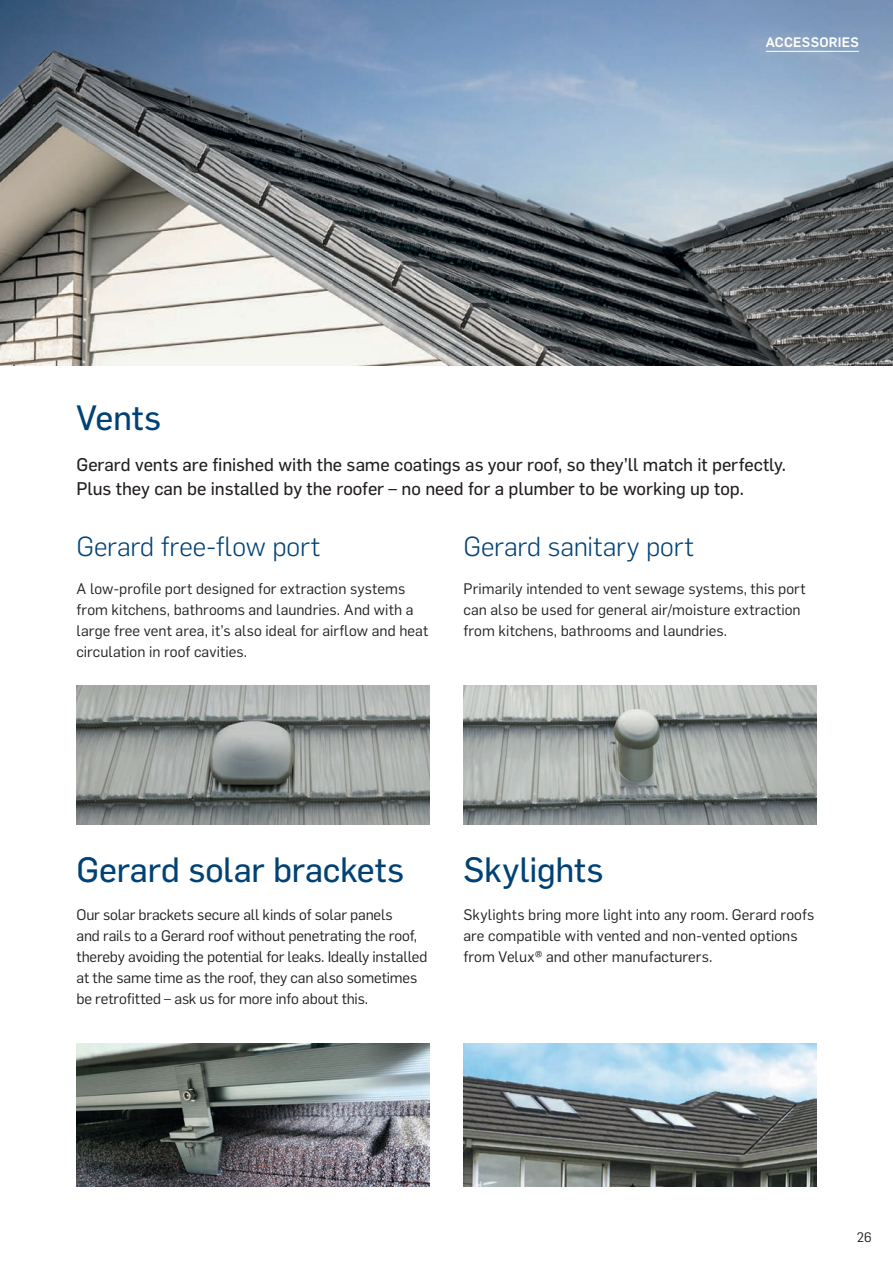
<style>
.page{position:relative;width:893px;height:1263px;background:#fff}
.page>*{position:absolute;margin:0;border:0;box-sizing:border-box;transform-origin:0 0}
.t1{font:34.5px "Flama Basic";letter-spacing:-.005em;color:#004275}
.t2{font:300 27px "Flama";color:#004275}
.t3{font:18px/24px "Flama Basic";color:#231f20}
.t4{font:15px/21px "Flama";color:#231f20}
.t5{font:500 13.5px "Flama";letter-spacing:.02em;color:#fff}
.t6{font:13.5px "Flama";color:#231f20}
</style>
<div class="page">
<img style="left:0;top:0;width:893px;height:34px">
<img style="left:0;top:34px;width:893px;height:332px">
<img style="left:77px;top:685px;width:352px;height:139px">
<img style="left:463px;top:685px;width:353px;height:139px">
<img style="left:77px;top:1044px;width:352px;height:142px">
<img style="left:463px;top:1044px;width:353px;height:142px">
<p class="t5" style="left:766px;top:32px;width:95px">ACCESSORIES</p>
<h1 class="t1" style="left:77px;top:393px;width:86px">Vents</h1>
<p class="t3" style="left:77px;top:451px;width:711px">Gerard vents are finished with the same coatings as your roof, so they’ll match it perfectly.<br>Plus they can be installed by the roofer – no need for a plumber to be working up top.</p>
<h2 class="t2" style="left:77px;top:528px;width:245px">Gerard free-flow port</h2>
<p class="t4" style="left:77px;top:577px;width:353px">A low-profile port designed for extraction systems from kitchens, bathrooms and laundries. And with a large free vent area, it’s also ideal for airflow and heat circulation in roof cavities.</p>
<h2 class="t2" style="left:463px;top:528px;width:232px">Gerard sanitary port</h2>
<p class="t4" style="left:463px;top:577px;width:344px">Primarily intended to vent sewage systems, this port can also be used for general air/moisture extraction from kitchens, bathrooms and laundries.</p>
<h1 class="t1" style="left:77px;top:845px;width:329px">Gerard solar brackets</h1>
<p class="t4" style="left:77px;top:903px;width:353px">Our solar brackets secure all kinds of solar panels<br>and rails to a Gerard roof without penetrating the roof, thereby avoiding the potential for leaks. Ideally installed at the same time as the roof, they can also sometimes be retrofitted – ask us for more info about this.</p>
<h1 class="t1" style="left:463px;top:845px;width:142px">Skylights</h1>
<p class="t4" style="left:463px;top:903px;width:352px">Skylights bring more light into any room. Gerard roofs are compatible with vented and non-vented options from Velux® and other manufacturers.</p>
<p class="t6" style="left:857px;top:1227px;width:16px">26</p>
</div>
